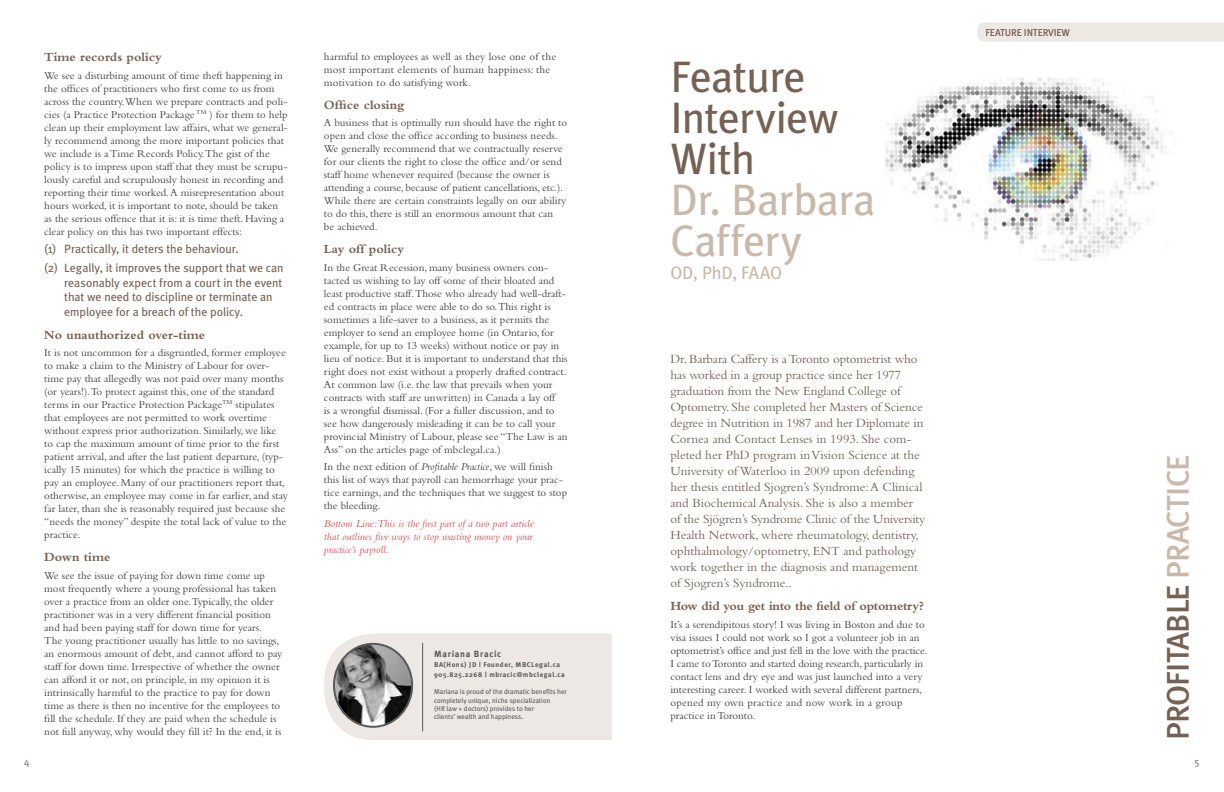
<style>
.page{position:relative;width:1224px;height:792px;background:#fff}
.page>*{position:absolute;margin:0;border:0;box-sizing:border-box;transform-origin:0 0}
.t1{font:44px/41px "Meta Plus";letter-spacing:-.015em;color:#766254}
.t2{font:44px/41px "Meta Plus";letter-spacing:-.01em;color:#c9b9aa}
.t3{font:500 31.4px "Meta Plus";letter-spacing:-.025em;color:#766254}
.t4{font:18px "Meta Plus";letter-spacing:-.01em;color:#c9b9aa}
.t5{font:13px/16px "Bembo";color:#766254}
.t6{font:700 13px "Bembo";color:#766254}
.t7{font:700 13px "Bembo";letter-spacing:-.02em;color:#766254}
.t8{font:12px/14.4px "Meta Plus";letter-spacing:-.005em;color:#766254}
.t9{font:11px/13px "Bembo";color:#414042}
.t10{font:11px/13px "Bembo";letter-spacing:.02em;color:#414042}
.t11{font:italic 11px/13px "Bembo";color:#da4e52;text-align:justify}
.t12{font:500 10px "Meta Plus";letter-spacing:-.02em;color:#766254}
.t13{font:10px "Meta Plus";color:#77787b}
.t14{font:700 9px "Meta Plus";letter-spacing:.08em;color:#58595b}
.t15{font:7px/8.4px "Meta Plus";color:#58595b}
.t16{font:700 7px/10px "Meta Plus";letter-spacing:.08em;color:#58595b}
.s1{font-style:italic}
.s2{color:#c9b9aa}
</style>
<div class="page">
<div style="left:977px;top:22px;width:247px;height:20px;background:#eee8e4"></div>
<div style="left:324px;top:633px;width:288px;height:107px;background:#eee8e4"></div>
<img style="left:334px;top:644px;width:78px;height:83px">
<div style="left:333px;top:643px;width:80px;height:85px;border:2px solid #58595b;border-radius:50%"></div>
<hr style="left:422px;top:643px;width:1px;height:88px;background:#58595b">
<img style="left:885px;top:77px;width:278px;height:184px">
<p class="t6" style="left:44px;top:50px;width:119px">Time records policy</p>
<p class="t9" style="left:44px;top:68px;width:245px">We see a disturbing amount of time theft happening in the offices of practitioners who first come to us from across the country.When we prepare contracts and poli&shy;cies (a Practice Protection Package <sup>TM</sup> ) for them to help clean up their employment law affairs, what we general&shy;ly recommend among the more important policies that we include is a Time Records Policy.The gist of the policy is to impress upon staff that they must be scrupu&shy;lously careful and scrupulously honest in recording and reporting their time worked. A misrepresentation about hours worked, it is important to note, should be taken as the serious offence that it is: it is time theft. Having a clear policy on this has two important effects:</p>
<p class="t8" style="left:44px;top:240px;width:241px;line-height:18.9px">(1) Practically, it deters the behaviour.<br>(2) Legally, it improves the support that we can</p>
<p class="t8" style="left:64px;top:275px;width:220px">reasonably expect from a court in the event that we need to discipline or terminate an employee for a breach of the policy.</p>
<p class="t6" style="left:44px;top:327px;width:162px">No unauthorized over-time</p>
<p class="t9" style="left:44px;top:346px;width:245px">It is not uncommon for a disgruntled, former employee to make a claim to the Ministry of Labour for over&shy;time pay that allegedly was not paid over many months (or years!).To protect against this, one of the standard terms in our Practice Protection Package<sup>TM</sup> stipulates that employees are not permitted to work overtime without express prior authorization. Similarly, we like to cap the maximum amount of time prior to the first patient arrival, and after the last patient departure, (typ&shy;ically 15 minutes) for which the practice is willing to pay an employee. Many of our practitioners report that, otherwise, an employee may come in far earlier, and stay far later, than she is reasonably required just because she “needs the money” despite the total lack of value to the practice.</p>
<p class="t6" style="left:44px;top:550px;width:68px">Down time</p>
<p class="t9" style="left:44px;top:568px;width:240px">We see the issue of paying for down time come up most frequently where a young professional has taken over a practice from an older one.Typically, the older practitioner was in a very different financial position and had been paying staff for down time for years.<br>The young practitioner usually has little to no savings, an enormous amount of debt, and cannot afford to pay staff for down time. Irrespective of whether the owner can afford it or not, on principle, in my opinion it is intrinsically harmful to the practice to pay for down time as there is then no incentive for the employees to fill the schedule. If they are paid when the schedule is not full anyway, why would they fill it? In the end, it is</p>
<p class="t10" style="left:324px;top:49px;width:234px">harmful to employees as well as they lose one of the most important elements of human happiness: the motivation to do satisfying work.</p>
<p class="t6" style="left:324px;top:97px;width:82px">Office closing</p>
<p class="t9" style="left:324px;top:116px;width:245px">A business that is optimally run should have the right to open and close the office according to business needs.<br>We generally recommend that we contractually reserve for our clients the right to close the office and/or send staff home whenever required (because the owner is attending a course, because of patient cancellations, etc.).<br>While there are certain constraints legally on our ability to do this, there is still an enormous amount that can<br>be achieved.</p>
<p class="t6" style="left:324px;top:242px;width:82px">Lay off policy</p>
<p class="t9" style="left:324px;top:260px;width:245px">In the Great Recession, many business owners con&shy;tacted us wishing to lay off some of their bloated and least productive staff.Those who already had well-draft&shy;ed contracts in place were able to do so.This right is sometimes a life-saver to a business, as it permits the employer to send an employee home (in Ontario, for example, for up to 13 weeks) without notice or pay in lieu of notice. But it is important to understand that this right does not exist without a properly drafted contract.<br>At common law (i.e. the law that prevails when your contracts with staff are unwritten) in Canada a lay off<br>is a wrongful dismissal. (For a fuller discussion, and to see how dangerously misleading it can be to call your provincial Ministry of Labour, please see “The Law is an Ass” on the articles page of mbclegal.ca.)</p>
<p class="t9" style="left:324px;top:460px;width:245px">In the next edition of <span class="s1">Profitable Practice</span>, we will finish this list of ways that payroll can hemorrhage your prac&shy;tice earnings, and the techniques that we suggest to stop the bleeding.</p>
<p class="t11" style="left:324px;top:516px;width:211px">Bottom Line: This is the first part of a two part article that outlines five ways to stop wasting money on your practice’s payroll.</p>
<p class="t14" style="left:434px;top:648px;width:69px">Mariana Bracic</p>
<p class="t16" style="left:434px;top:659px;width:132px">BA(Hons) JD | Founder, MBCLegal.ca<br>905.825.2268 | mbracic@mbclegal.ca</p>
<p class="t15" style="left:434px;top:687px;width:134px">Mariana is proud of the dramatic benefits her completely unique, niche specialization<br>(HR law + doctors) provides to her<br>clients’ wealth and happiness.</p>
<h1 class="t1" style="left:670px;top:55px;width:170px">Feature<br>Interview<br>With</h1>
<h1 class="t2" style="left:670px;top:178px;width:207px">Dr. Barbara<br>Caffery</h1>
<h3 class="t4" style="left:670px;top:262px;width:113px">OD, PhD, FAAO</h3>
<p class="t5" style="left:670px;top:351px;width:256px">Dr. Barbara Caffery is a Toronto optometrist who has worked in a group practice since her 1977 graduation from the New England College of Optometry. She completed her Masters of Science degree in Nutrition in 1987 and her Diplomate in Cornea and Contact Lenses in 1993. She com&shy;pleted her PhD program in Vision Science at the University of Waterloo in 2009 upon defending her thesis entitled Sjogren’s Syndrome: A Clinical and Biochemical Analysis. She is also a member of the Sjögren’s Syndrome Clinic of the University Health Network, where rheumatology, dentistry, ophthalmology/optometry, ENT and pathology work together in the diagnosis and management of Sjogren’s Syndrome..</p>
<p class="t7" style="left:670px;top:599px;width:255px">How did you get into the field of optometry?</p>
<p class="t9" style="left:670px;top:618px;width:259px">It’s a serendipitous story! I was living in Boston and due to visa issues I could not work so I got a volunteer job in an optometrist’s office and just fell in the love with the practice.<br>I came to Toronto and started doing research, particularly in contact lens and dry eye and was just launched into a very interesting career. I worked with several different partners, opened my own practice and now work in a group practice in Toronto.</p>
<p class="t12" style="left:986px;top:27px;width:86px">FEATURE INTERVIEW</p>
<h2 class="t3" style="left:1160px;top:740px;width:287px;rotate:-90deg">PROFITABLE <span class="s2">PRACTICE</span></h2>
<p class="t13" style="left:24px;top:755px;width:7px">4</p>
<p class="t13" style="left:1194px;top:755px;width:7px">5</p>
</div>
